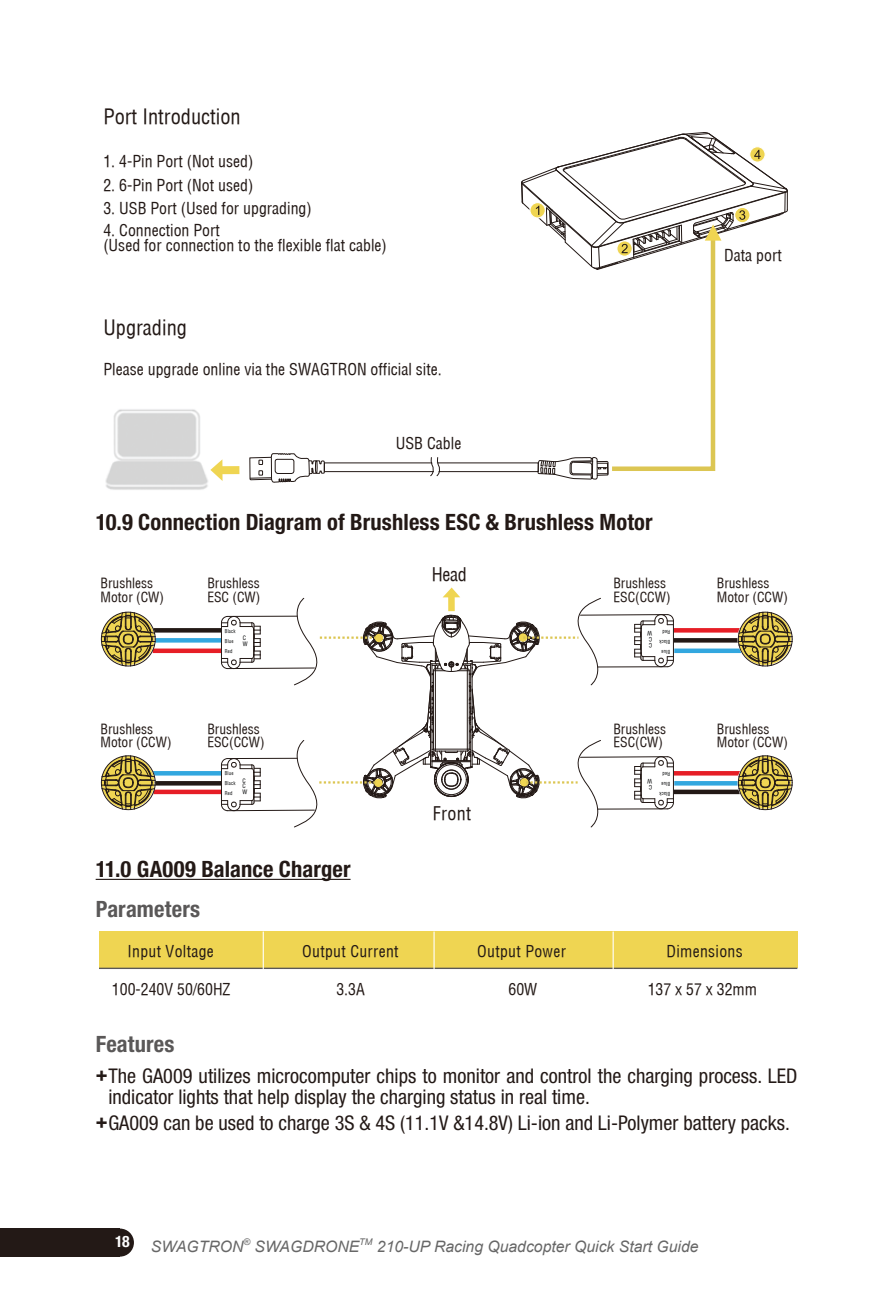
<style>
.page{position:relative;width:893px;height:1308px;background:#fff}
.page>*{position:absolute;margin:0;border:0;box-sizing:border-box;transform-origin:0 0}
.t1{font:700 condensed 22.5px "Helvetica Neue";letter-spacing:.005em;color:#231916}
.t2{font:700 condensed 22.5px "Helvetica Neue";letter-spacing:.01em;color:#5a5858}
.t3{font:condensed 20.25px/20.2px "Helvetica Neue";color:#231916}
.t4{font:20.25px "Helvetica Condensed";color:#231916}
.t5{font:18px "Helvetica Condensed";letter-spacing:.02em;color:#231916}
.t6{font:15.75px/15.8px "Helvetica Condensed";color:#231916}
.t7{font:italic 15.75px "Arial";color:#676767}
.t8{font:15.75px "Helvetica Condensed";letter-spacing:.02em;color:#231916}
.t9{font:700 condensed 15.75px "Helvetica Neue";color:#fff}
.t10{font:13.5px/13.5px "Helvetica Condensed";color:#231916}
.t11{font:italic 9.22px "Arial";color:#676767}
.t12{font:5.85px/5.9px "Helvetica Condensed";color:#020304}
.t13{font:5.17px/9.9px "Helvetica Condensed";letter-spacing:.04em;color:#020304;scale:.91 1}
.s1{font-family:"Arial";font-weight:700;font-stretch:normal}
</style>
<div class="page">
<div style="left:0;top:1228px;width:120px;height:28px;background:#231916"></div>
<div style="left:106px;top:1228px;width:28px;height:28px;background:#231916;border-radius:50%"></div>
<hr style="left:96px;top:878px;width:255px;height:2px;background:#231916">
<div style="left:324px;top:462px;width:215px;height:10px;border:1px solid #231916"></div>
<img style="left:105px;top:409px;width:103px;height:81px">
<svg style="left:249px;top:453px;width:76px;height:30px"></svg>
<svg style="left:429px;top:457px;width:12px;height:20px"></svg>
<svg style="left:210px;top:459px;width:29px;height:22px"></svg>
<svg style="left:521px;top:132px;width:267px;height:348px"></svg>
<svg style="left:156px;top:628px;width:65px;height:4px"></svg>
<div style="left:153px;top:648px;width:68px;height:5px;background:#e61e26"></div>
<svg style="left:156px;top:638px;width:65px;height:4px"></svg>
<hr style="left:152px;top:771px;width:70px;height:4px;background:#32a7df">
<div style="left:153px;top:789px;width:69px;height:5px;background:#e61e26"></div>
<hr style="left:154px;top:781px;width:68px;height:4px;background:#231916">
<svg style="left:674px;top:628px;width:64px;height:4px"></svg>
<div style="left:674px;top:648px;width:67px;height:5px;background:#32a7df"></div>
<svg style="left:674px;top:638px;width:63px;height:4px"></svg>
<hr style="left:674px;top:771px;width:67px;height:4px;background:#e61e26">
<div style="left:674px;top:789px;width:66px;height:5px;background:#231916"></div>
<hr style="left:674px;top:781px;width:64px;height:4px;background:#32a7df">
<hr style="left:228px;top:667px;width:86px;height:2px;background:#231916">
<hr style="left:228px;top:616px;width:69px;height:1px;background:#231916">
<svg style="left:221px;top:616px;width:40px;height:53px"></svg>
<hr style="left:580px;top:756px;width:87px;height:1px;background:#231916">
<hr style="left:597px;top:808px;width:70px;height:1px;background:#231916">
<svg style="left:634px;top:756px;width:40px;height:53px"></svg>
<hr style="left:580px;top:614px;width:87px;height:1px;background:#231916">
<hr style="left:597px;top:666px;width:70px;height:1px;background:#231916">
<svg style="left:634px;top:614px;width:40px;height:53px"></svg>
<hr style="left:228px;top:809px;width:86px;height:2px;background:#231916">
<hr style="left:228px;top:758px;width:69px;height:1px;background:#231916">
<svg style="left:221px;top:758px;width:40px;height:53px"></svg>
<svg style="left:286px;top:587px;width:323px;height:241px"></svg>
<svg style="left:101px;top:611px;width:55px;height:55px"></svg>
<svg style="left:101px;top:755px;width:55px;height:55px"></svg>
<svg style="left:738px;top:611px;width:55px;height:55px"></svg>
<svg style="left:738px;top:755px;width:55px;height:55px"></svg>
<div style="left:99px;top:931px;width:698px;height:37px;background:#efd552"></div>
<hr style="left:99px;top:967px;width:698px;height:2px;background:#5a5858">
<hr style="left:613px;top:931px;width:1px;height:78px;background:#fff">
<hr style="left:433px;top:931px;width:2px;height:78px;background:#fff">
<hr style="left:263px;top:931px;width:1px;height:78px;background:#fff">
<p class="t4" style="left:103px;top:104px;width:139px">Port Introduction</p>
<p class="t6" style="left:103px;top:153px;width:151px">1. 4-Pin Port (Not used)</p>
<p class="t6" style="left:103px;top:177px;width:151px">2. 6-Pin Port (Not used)</p>
<p class="t6" style="left:103px;top:200px;width:210px">3. USB Port (Used for upgrading)</p>
<p class="t6" style="left:103px;top:222px;width:285px">4. Connection Port<br>(Used for connection to the flexible flat cable)</p>
<p class="t4" style="left:103px;top:315px;width:85px">Upgrading</p>
<p class="t6" style="left:103px;top:361px;width:340px">Please upgrade online via the SWAGTRON official site.</p>
<p class="t6" style="left:396px;top:435px;width:67px">USB Cable</p>
<h1 class="t1" style="left:96px;top:508px;width:558px">10.9 Connection Diagram of Brushless ESC &amp; Brushless Motor</h1>
<p class="t6" style="left:724px;top:247px;width:59px">Data port</p>
<p class="t10" style="left:101px;top:576px;width:65px">Brushless<br>Motor (CW)</p>
<p class="t10" style="left:207px;top:576px;width:55px">Brushless<br>ESC (CW)</p>
<p class="t5" style="left:432px;top:563px;width:36px">Head</p>
<p class="t10" style="left:613px;top:576px;width:59px">Brushless<br>ESC(CCW)</p>
<p class="t10" style="left:717px;top:576px;width:73px">Brushless<br>Motor (CCW)</p>
<p class="t13" style="left:225px;top:626px;width:13px">Black<br>Blue<br>Red</p>
<p class="t12" style="left:243px;top:635px;width:6px">C<br>W</p>
<p class="t12" style="left:652px;top:648px;width:6px;rotate:-180deg">C<br>C<br>W</p>
<p class="t13" style="left:670px;top:656px;width:13px;rotate:-180deg">Blue<br>Black<br>Red</p>
<p class="t10" style="left:101px;top:722px;width:73px">Brushless<br>Motor (CCW)</p>
<p class="t10" style="left:207px;top:722px;width:59px">Brushless<br>ESC(CCW)</p>
<p class="t10" style="left:613px;top:722px;width:54px">Brushless<br>ESC(CW)</p>
<p class="t10" style="left:717px;top:722px;width:73px">Brushless<br>Motor (CCW)</p>
<p class="t13" style="left:225px;top:768px;width:13px">Blue<br>Black<br>Red</p>
<p class="t12" style="left:243px;top:777px;width:6px">C<br>C<br>W</p>
<p class="t12" style="left:652px;top:790px;width:6px;rotate:-180deg">C<br>W</p>
<p class="t13" style="left:670px;top:799px;width:13px;rotate:-180deg">Black<br>Blue<br>Red</p>
<p class="t5" style="left:433px;top:802px;width:40px">Front</p>
<h1 class="t1" style="left:96px;top:855px;width:256px">11.0 GA009 Balance Charger</h1>
<h1 class="t2" style="left:96px;top:895px;width:106px">Parameters</h1>
<p class="t8" style="left:127px;top:941px;width:88px">Input Voltage</p>
<p class="t8" style="left:302px;top:941px;width:98px">Output Current</p>
<p class="t8" style="left:477px;top:941px;width:90px">Output Power</p>
<p class="t8" style="left:666px;top:941px;width:78px">Dimensions</p>
<p class="t6" style="left:112px;top:981px;width:120px">100-240V 50/60HZ</p>
<p class="t6" style="left:336px;top:981px;width:30px">3.3A</p>
<p class="t6" style="left:508px;top:981px;width:30px">60W</p>
<p class="t6" style="left:648px;top:981px;width:111px">137 x 57 x 32mm</p>
<h1 class="t2" style="left:96px;top:1030px;width:80px">Features</h1>
<p class="t3" style="left:108px;top:1066px;width:690px;text-indent:-13px"><span class="s1">+</span>The GA009 utilizes microcomputer chips to monitor and control the charging process. LED indicator lights that help display the charging status in real time.</p>
<p class="t3" style="left:96px;top:1112px;width:696px"><span class="s1">+</span>GA009 can be used to charge 3S &amp; 4S (11.1V &amp;14.8V) Li-ion and Li-Polymer battery packs.</p>
<p class="t9" style="left:115px;top:1232px;width:16px">18</p>
<p class="t7" style="left:151px;top:1236px;width:94px">SWAGTRON</p>
<p class="t11" style="left:243px;top:1235px;width:8px">®</p>
<p class="t7" style="left:255px;top:1236px;width:24px">Swag</p>
<p class="t7" style="left:302px;top:1236px;width:24px">dron</p>
<p class="t7" style="left:349px;top:1236px;width:12px">e</p>
<p class="t11" style="left:359px;top:1235px;width:15px">TM</p>
<p class="t7" style="left:377px;top:1236px;width:323px">210-UP Racing Quadcopter Quick Start Guide</p>
</div>
